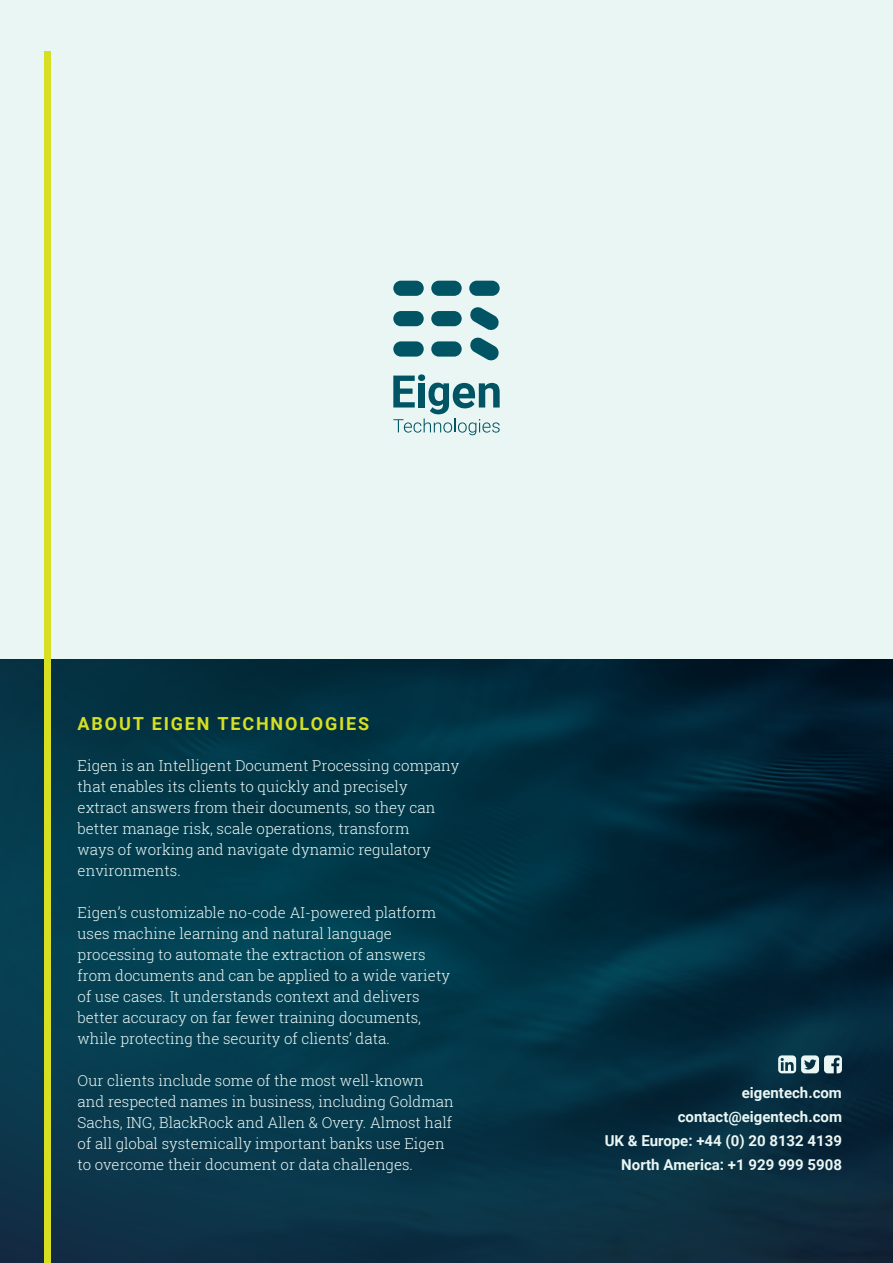
<style>
.page{position:relative;width:893px;height:1263px;background:#fff}
.page>*{position:absolute;margin:0;border:0;box-sizing:border-box;transform-origin:0 0}
.t1{font:700 18px "Roboto";letter-spacing:.1em;color:#d7df23}
.t2{font:300 15px/21px "Roboto Slab";color:#e9f6f4}
.t3{font:700 15px/24.2px "Roboto";color:#e9f6f4;text-align:right}
</style>
<div class="page">
<div style="left:0;top:0;width:893px;height:660px;background:#e9f6f4"></div>
<svg style="left:0;top:660px;width:893px;height:603px;background:#043143"></svg>
<svg style="left:778px;top:1055px;width:64px;height:18px"></svg>
<div style="left:44px;top:51px;width:7px;height:1212px;background:#d7df23"></div>
<div style="left:393px;top:281px;width:31px;height:15px;background:#005464;border-radius:8px"></div>
<div style="left:393px;top:311px;width:31px;height:15px;background:#005464;border-radius:8px"></div>
<div style="left:393px;top:341px;width:31px;height:16px;background:#005464;border-radius:8px"></div>
<div style="left:431px;top:281px;width:31px;height:15px;background:#005464;border-radius:8px"></div>
<div style="left:431px;top:311px;width:31px;height:15px;background:#005464;border-radius:8px"></div>
<div style="left:431px;top:341px;width:31px;height:16px;background:#005464;border-radius:8px"></div>
<div style="left:469px;top:281px;width:31px;height:15px;background:#005464;border-radius:8px"></div>
<svg style="left:470px;top:307px;width:29px;height:54px"></svg>
<svg style="left:393px;top:374px;width:107px;height:61px"></svg>
<p class="t1" style="left:78px;top:711px;width:293px">ABOUT EIGEN TECHNOLOGIES</p>
<p class="t2" style="left:78px;top:754px;width:383px">Eigen is an Intelligent Document Processing company that enables its clients to quickly and precisely extract answers from their documents, so they can better manage risk, scale operations, transform<br>ways of working and navigate dynamic regulatory environments.</p>
<p class="t2" style="left:78px;top:901px;width:374px">Eigen’s customizable no-code AI-powered platform uses machine learning and natural language processing to automate the extraction of answers from documents and can be applied to a wide variety of use cases. It understands context and delivers better accuracy on far fewer training documents, while protecting the security of clients’ data.</p>
<p class="t2" style="left:78px;top:1069px;width:378px">Our clients include some of the most well-known and respected names in business, including Goldman Sachs, ING, BlackRock and Allen &amp; Overy. Almost half of all global systemically important banks use Eigen to overcome their document or data challenges.</p>
<p class="t3" style="left:678px;top:1079px;width:166px">eigentech.com contact@eigentech.com</p>
<p class="t3" style="left:605px;top:1128px;width:239px">UK &amp; Europe: +44 (0) 20 8132 4139<br>North America: +1 929 999 5908</p>
</div>
